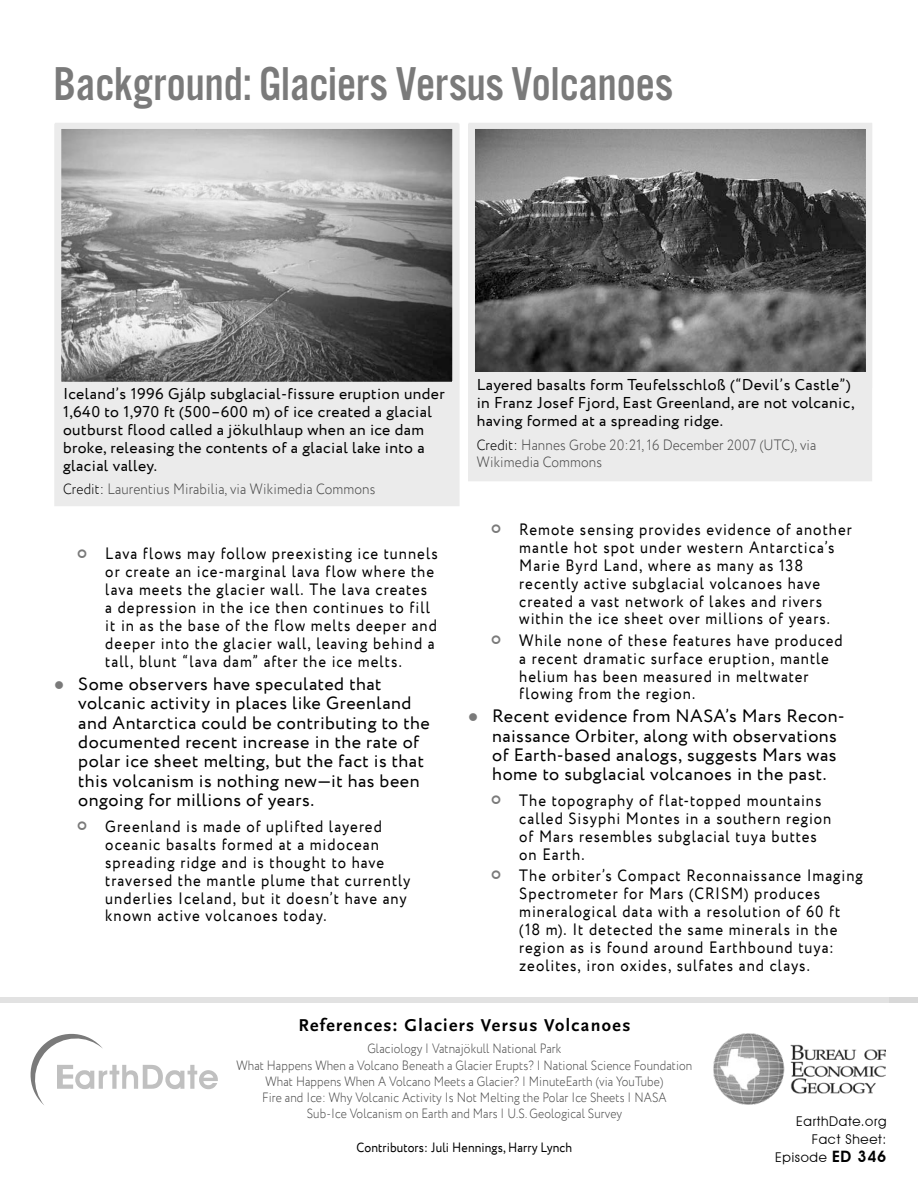
<style>
.page{position:relative;width:918px;height:1188px;background:#fff}
.page>*{position:absolute;margin:0;border:0;box-sizing:border-box;transform-origin:0 0}
.t1{font:49.35px "Alternate Got No 3 D";color:#7a7a7a}
.t2{font:18px/19.4px "Circe";letter-spacing:.025em;color:#000}
.t3{font:700 18px "Scala Sans Pro";letter-spacing:.075em;color:#000}
.t4{font:16.5px/18px "Circe";letter-spacing:.07em;color:#000;scale:.9 1}
.t5{font:15.75px/18px "Circe";letter-spacing:.025em;color:#000}
.t6{font:300 15px/18px "Circe";letter-spacing:.01em;color:#474747;scale:.9 1}
.t7{font:300 13.5px/16.2px "Circe";letter-spacing:.01em;color:#4b4b4b;text-align:center;scale:.87 1}
.t8{font:13.5px "Circe";letter-spacing:.01em;color:#000;scale:.9 1}
.t9{font:13.5px/18px "Avant Garde IT Cby BT";letter-spacing:.05em;color:#000;text-align:right}
.s1{color:#000}
.s2{color:#7a7a7a}
.s3{font-weight:600;font-size:15.75px}
</style>
<div class="page">
<img style="left:713px;top:1034px;width:173px;height:71px">
<svg style="left:30px;top:1033px;width:188px;height:72px"></svg>
<div style="left:0;top:998px;width:918px;height:5px;background:#e2e2e2"></div>
<div style="left:889px;top:998px;width:29px;height:5px;background:#d3d3d3"></div>
<div style="left:54px;top:391px;width:406px;height:115px;background:#ebebeb"></div>
<svg style="left:54px;top:123px;width:406px;height:268px;background:#9a9a9a"></svg>
<div style="left:468px;top:391px;width:404px;height:90px;background:#ebebeb"></div>
<svg style="left:468px;top:123px;width:404px;height:268px;background:#717171"></svg>
<h1 class="t1" style="left:53px;top:58px;width:621px">Background: Glaciers Versus Volcanoes</h1>
<p class="t5" style="left:63px;top:385px;width:383px">Iceland’s 1996 Gjálp subglacial-fissure eruption under 1,640 to 1,970 ft (500–600 m) of ice created a glacial outburst flood called a jökulhlaup when an ice dam broke, releasing the contents of a glacial lake into a glacial valley.</p>
<p class="t6" style="left:63px;top:481px;width:348px"><span class="s1">Credit:</span> Laurentius Mirabilia, via Wikimedia Commons</p>
<p class="t4" style="left:105px;top:545px;width:371px">Lava flows may follow preexisting ice tunnels or create an ice-marginal lava flow where the lava meets the glacier wall. The lava creates a depression in the ice then continues to fill it in as the base of the flow melts deeper and deeper into the glacier wall, leaving behind a tall, blunt “lava dam” after the ice melts.</p>
<p class="t2" style="left:78px;top:675px;width:353px;text-indent:-24px"><span class="s2">●</span> Some observers have speculated that volcanic activity in places like Greenland and Antarctica could be contributing to the documented recent increase in the rate of polar ice sheet melting, but the fact is that this volcanism is nothing new—it has been ongoing for millions of years.</p>
<p class="t4" style="left:105px;top:818px;width:340px">Greenland is made of uplifted layered oceanic basalts formed at a midocean spreading ridge and is thought to have traversed the mantle plume that currently underlies Iceland, but it doesn’t have any known active volcanoes today.</p>
<p class="t5" style="left:477px;top:376px;width:379px">Layered basalts form Teufelsschloß (“Devil’s Castle”) in Franz Josef Fjord, East Greenland, are not volcanic, having formed at a spreading ridge.</p>
<p class="t6" style="left:477px;top:436px;width:379px"><span class="s1">Credit:</span> Hannes Grobe 20:21, 16 December 2007 (UTC), via<br>Wikimedia Commons</p>
<p class="t4" style="left:519px;top:521px;width:371px">Remote sensing provides evidence of another mantle hot spot under western Antarctica’s Marie Byrd Land, where as many as 138 recently active subglacial volcanoes have created a vast network of lakes and rivers within the ice sheet over millions of years.</p>
<p class="t4" style="left:519px;top:632px;width:361px">While none of these features have produced a recent dramatic surface eruption, mantle helium has been measured in meltwater flowing from the region.</p>
<p class="t2" style="left:492px;top:707px;width:354px;text-indent:-24px"><span class="s2">●</span> Recent evidence from NASA’s Mars Recon&shy;naissance Orbiter, along with observations of Earth-based analogs, suggests Mars was home to subglacial volcanoes in the past.</p>
<p class="t4" style="left:519px;top:792px;width:348px">The topography of flat-topped mountains called Sisyphi Montes in a southern region of Mars resembles subglacial tuya buttes on Earth.</p>
<p class="t4" style="left:519px;top:867px;width:383px">The orbiter’s Compact Reconnaissance Imaging Spectrometer for Mars (CRISM) produces mineralogical data with a resolution of 60 ft (18 m). It detected the same minerals in the region as is found around Earthbound tuya: zeolites, iron oxides, sulfates and clays.</p>
<p class="t3" style="left:299px;top:1014px;width:333px">References: Glaciers Versus Volcanoes</p>
<p class="t7" style="left:236px;top:1041px;width:526px">Glaciology | Vatnajökull National Park<br>What Happens When a Volcano Beneath a Glacier Erupts? | National Science Foundation What Happens When A Volcano Meets a Glacier? | MinuteEarth (via YouTube)<br>Fire and Ice: Why Volcanic Activity Is Not Melting the Polar Ice Sheets | NASA<br>Sub-Ice Volcanism on Earth and Mars | U.S. Geological Survey</p>
<p class="t8" style="left:357px;top:1139px;width:241px">Contributors: Juli Hennings, Harry Lynch</p>
<p class="t9" style="left:775px;top:1113px;width:113px">EarthDate.org<br>Fact Sheet:<br>Episode <span class="s3">ED 346</span></p>
</div>
